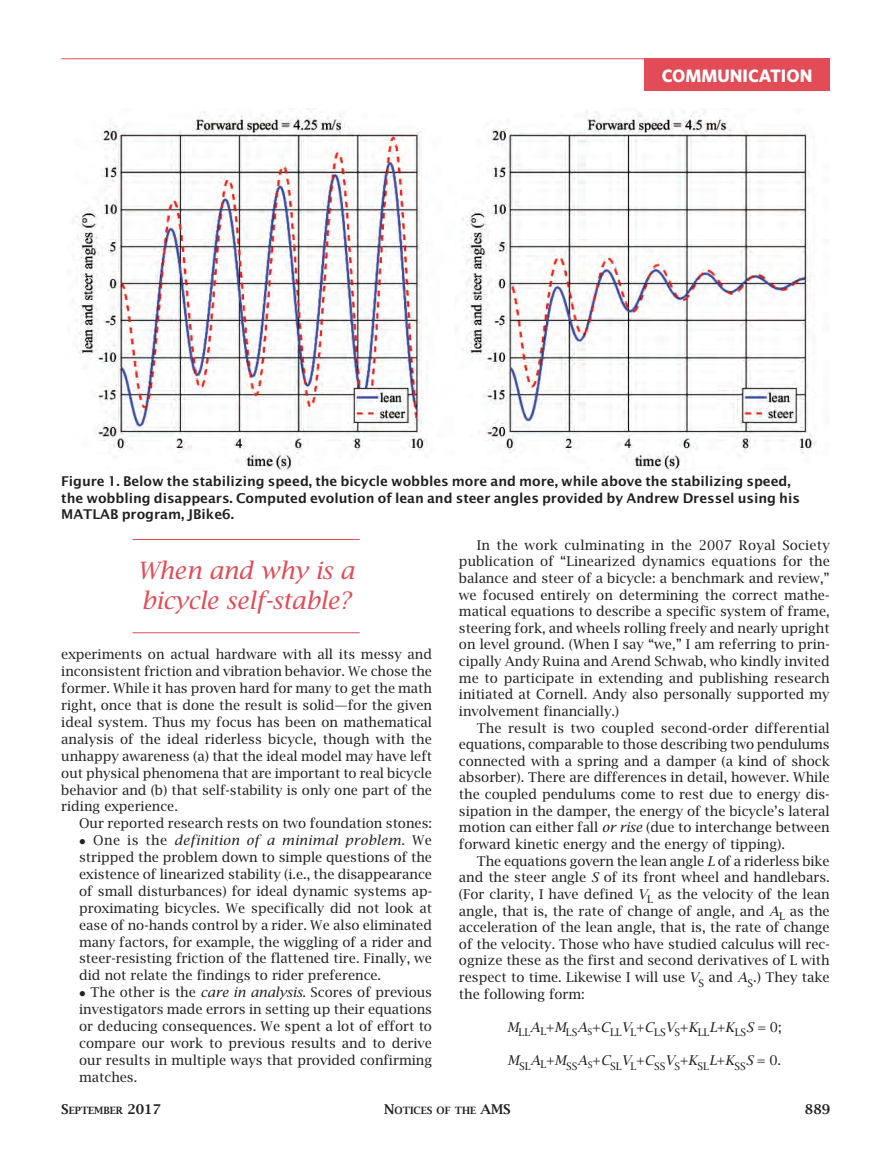
<style>
.page{position:relative;width:891px;height:1161px;background:#fff}
.page>*{position:absolute;margin:0;border:0;box-sizing:border-box;transform-origin:0 0}
.t1{font:italic 23.85px/29.8px "Lucida Bright";color:#e14c57}
.t2{font:700 18px "Whitney";color:#fff}
.t3{font:13.5px/16.6px "Lucida Bright";color:#231f20;text-align:justify}
.t4{font:600 13.5px/16.5px "Lucida Sans";letter-spacing:-.005em;color:#231f20}
.t5{font:600 13.5px "Lucida Bright";color:#231f20}
.t6{font:10.5px "Lucida Bright";color:#231f20}
.t7{font:600 10.05px "Lucida Bright Smallcaps";color:#231f20}
.s1{font-style:italic}
.s2{font-size:9px}
.s3{font-size:13.5px}
.s4{font-family:"Lucida Bright";font-size:13.5px}
</style>
<div class="page">
<hr style="left:61px;top:58px;width:769px;height:1px;background:#e14c57">
<div style="left:644px;top:58px;width:186px;height:33px;background:#e14c57"></div>
<hr style="left:132px;top:539px;width:228px;height:1px;background:#e14c57">
<hr style="left:132px;top:632px;width:228px;height:1px;background:#e14c57">
<img style="left:73px;top:108px;width:744px;height:363px">
<h2 class="t2" style="left:662px;top:64px;width:152px">COMMUNICATION</h2>
<p class="t4" style="left:61px;top:473px;width:740px">Figure 1. Below the stabilizing speed, the bicycle wobbles more and more, while above the stabilizing speed, the wobbling disappears. Computed evolution of lean and steer angles provided by Andrew Dressel using his<br>MATLAB program, JBike6.</p>
<h1 class="t1" style="left:138px;top:555px;width:218px">When and why is a bicycle self-stable?</h1>
<p class="t3" style="left:61px;top:646px;width:372px">experiments on actual hardware with all its messy and inconsistent friction and vibration behavior. We chose the former. While it has proven hard for many to get the math right, once that is done the result is solid—for the given ideal system. Thus my focus has been on mathematical analysis of the ideal riderless bicycle, though with the unhappy awareness (a) that the ideal model may have left out physical phenomena that are important to real bicycle behavior and (b) that self-stability is only one part of the riding experience.</p>
<p class="t3" style="left:79px;top:815px;width:354px">Our reported research rests on two foundation stones:</p>
<p class="t3" style="left:79px;top:832px;width:354px">• One is the <span class="s1">definition of a minimal problem</span>. We stripped the problem down to simple questions of the existence of linearized stability (i.e., the disappearance of small disturbances) for ideal dynamic systems ap&shy;proximating bicycles. We specifically did not look at ease of no-hands control by a rider. We also eliminated many factors, for example, the wiggling of a rider and steer-resisting friction of the flattened tire. Finally, we did not relate the findings to rider preference.</p>
<p class="t3" style="left:79px;top:984px;width:354px">• The other is the <span class="s1">care in analysis</span>. Scores of previous investigators made errors in setting up their equations or deducing consequences. We spent a lot of effort to compare our work to previous results and to derive our results in multiple ways that provided confirming matches.</p>
<p class="t3" style="left:459px;top:536px;width:373px;text-indent:18px">In the work culminating in the 2007 Royal Society publication of “Linearized dynamics equations for the balance and steer of a bicycle: a benchmark and review,” we focused entirely on determining the correct mathe&shy;matical equations to describe a specific system of frame, steering fork, and wheels rolling freely and nearly upright on level ground. (When I say “we‚” I am referring to prin&shy;cipally Andy Ruina and Arend Schwab, who kindly invited me to participate in extending and publishing research initiated at Cornell. Andy also personally supported my involvement financially.)</p>
<p class="t3" style="left:459px;top:719px;width:372px;text-indent:18px">The result is two coupled second-order differential equations, comparable to those describing two pendulums connected with a spring and a damper (a kind of shock absorber). There are differences in detail, however. While the coupled pendulums come to rest due to energy dis&shy;sipation in the damper, the energy of the bicycle’s lateral motion can either fall <span class="s1">or rise</span> (due to interchange between forward kinetic energy and the energy of tipping).</p>
<p class="t3" style="left:459px;top:852px;width:372px;text-indent:18px">The equations govern the lean angle <span class="s1">L</span> of a riderless bike and the steer angle <span class="s1">S</span> of its front wheel and handlebars. (For clarity, I have defined <span class="s1">V</span><sub>L</sub> as the velocity of the lean angle, that is, the rate of change of angle, and <span class="s1">A</span><sub>L</sub> as the acceleration of the lean angle, that is, the rate of change of the velocity. Those who have studied calculus will rec&shy;ognize these as the first and second derivatives of L with respect to time. Likewise I will use <span class="s1">V</span><sub>S</sub> and <span class="s1">A</span><sub>S</sub>.) They take the following form:</p>
<p class="t6" style="left:507px;top:1026px;width:276px"><sup>M</sup>LL<sup>A</sup>L<sup>+</sup><sup>M</sup>LS<sup>A</sup><span class="s2">S</span><sup>+</sup><sup>C</sup>LL<sup>V</sup>L<sup>+</sup><sup>C</sup>LS<sup>V</sup>S<sup>+</sup><sup>K</sup>LL<sup>L</sup><sup>+</sup><sup>K</sup>LS<sup>S</sup> <sup>=</sup> <sup>0;</sup></p>
<p class="t6" style="left:507px;top:1060px;width:275px"><sup>M</sup>SL<sup>A</sup>L<sup>+</sup><sup>M</sup>SS<sup>A</sup><span class="s2">S</span><sup>+</sup><sup>C</sup>SL<sup>V</sup>L<sup>+</sup><sup>C</sup>SS<sup>V</sup>S<sup>+</sup><sup>K</sup>SL<sup>L</sup><sup>+</sup><sup>K</sup>SS<sup>S</sup> <sup>=</sup> <sup>0.</sup></p>
<p class="t7" style="left:61px;top:1105px;width:101px"><span class="s3">S</span>EPTEMBER <span class="s4">2017</span></p>
<p class="t7" style="left:384px;top:1105px;width:127px"><span class="s3">N</span>OTICES OF THE <span class="s3">AMS</span></p>
<p class="t5" style="left:805px;top:1101px;width:27px">889</p>
</div>
